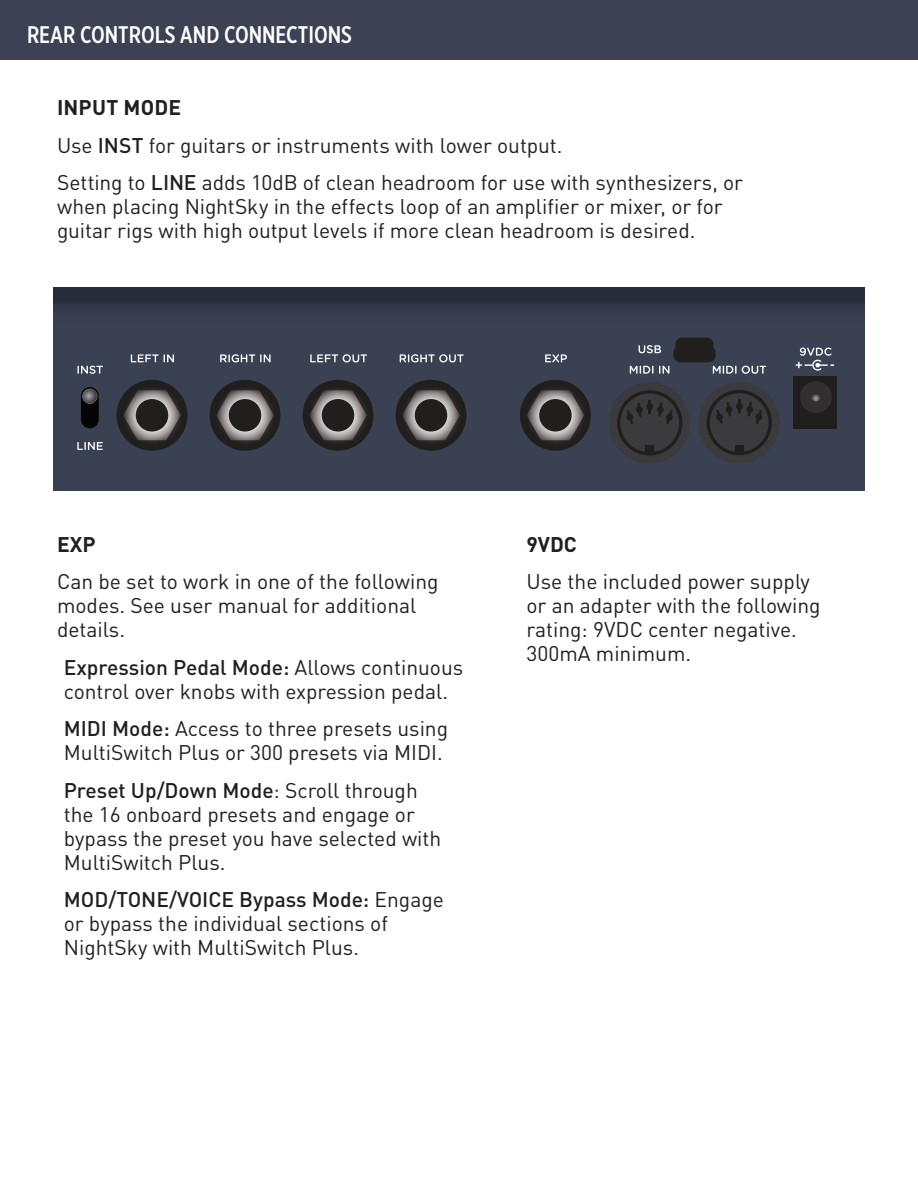
<style>
.page{position:relative;width:918px;height:1188px;background:#fff}
.page>*{position:absolute;margin:0;border:0;box-sizing:border-box;transform-origin:0 0}
.t1{font:500 24px "Gotham X Narrow";color:#fff}
.t2{font:21px/24px "DINOT";color:#231f20}
.t3{font:700 21px "DINOT";color:#231f20}
.s1{font-weight:500}
</style>
<div class="page">
<svg style="left:53px;top:287px;width:812px;height:204px;background:#373e4e"></svg>
<div style="left:117px;top:380px;width:70px;height:71px;background:#211e1e;border-radius:35px"></div>
<svg style="left:121px;top:384px;width:61px;height:62px"></svg>
<div style="left:136px;top:399px;width:32px;height:33px;background:#211e1e;border-radius:50%"></div>
<div style="left:210px;top:380px;width:70px;height:71px;background:#211e1e;border-radius:35px"></div>
<svg style="left:216px;top:390px;width:58px;height:50px"></svg>
<div style="left:229px;top:399px;width:32px;height:33px;background:#211e1e;border-radius:50%"></div>
<div style="left:303px;top:380px;width:70px;height:71px;background:#211e1e;border-radius:35px"></div>
<svg style="left:309px;top:390px;width:58px;height:50px"></svg>
<div style="left:322px;top:399px;width:32px;height:33px;background:#211e1e;border-radius:50%"></div>
<div style="left:396px;top:380px;width:70px;height:71px;background:#211e1e;border-radius:35px"></div>
<svg style="left:400px;top:384px;width:62px;height:62px"></svg>
<div style="left:415px;top:399px;width:32px;height:33px;background:#211e1e;border-radius:50%"></div>
<svg style="left:520px;top:380px;width:71px;height:71px"></svg>
<svg style="left:525px;top:384px;width:61px;height:62px;background:#595658"></svg>
<div style="left:539px;top:399px;width:33px;height:33px;background:#211e1e;border-radius:50%"></div>
<div style="left:794px;top:376px;width:43px;height:53px;background:#211e1e"></div>
<div style="left:800px;top:381px;width:32px;height:32px;background:#312f30;border-radius:50%"></div>
<svg style="left:812px;top:394px;width:8px;height:8px"></svg>
<div style="left:81px;top:387px;width:18px;height:41px;background:#050504;border-radius:9px"></div>
<svg style="left:82px;top:389px;width:15px;height:15px"></svg>
<div style="left:609px;top:382px;width:81px;height:82px;background:#3b3a3c;border-radius:50%"></div>
<svg style="left:617px;top:390px;width:65px;height:66px"></svg>
<div style="left:698px;top:382px;width:82px;height:82px;background:#3b3a3c;border-radius:50%"></div>
<svg style="left:707px;top:390px;width:65px;height:65px"></svg>
<svg style="left:131px;top:354px;width:43px;height:8px"></svg>
<svg style="left:220px;top:354px;width:51px;height:8px"></svg>
<svg style="left:310px;top:354px;width:57px;height:8px"></svg>
<svg style="left:400px;top:354px;width:64px;height:8px"></svg>
<svg style="left:545px;top:354px;width:22px;height:8px"></svg>
<svg style="left:630px;top:338px;width:136px;height:36px;background:#434854"></svg>
<svg style="left:78px;top:366px;width:25px;height:8px"></svg>
<svg style="left:77px;top:442px;width:26px;height:8px"></svg>
<svg style="left:796px;top:348px;width:38px;height:23px"></svg>
<div style="left:0;top:0;width:918px;height:60px;background:#3c4253"></div>
<p class="t1" style="left:27px;top:20px;width:326px">REAR CONTROLS AND CONNECTIONS</p>
<p class="t3" style="left:57px;top:94px;width:125px">INPUT MODE</p>
<p class="t2" style="left:57px;top:133px;width:507px">Use <span class="s1">INST</span> for guitars or instruments with lower output.</p>
<p class="t2" style="left:57px;top:170px;width:688px">Setting to <span class="s1">LINE</span> adds 10dB of clean headroom for use with synthesizers, or when placing NightSky in the effects loop of an amplifier or mixer, or for guitar rigs with high output levels if more clean headroom is desired.</p>
<p class="t3" style="left:57px;top:531px;width:40px">EXP</p>
<p class="t2" style="left:57px;top:570px;width:383px">Can be set to work in one of the following modes. See user manual for additional details.</p>
<p class="t2" style="left:64px;top:655px;width:401px"><span class="s1">Expression Pedal Mode:</span> Allows continuous control over knobs with expression pedal.</p>
<p class="t2" style="left:64px;top:717px;width:386px"><span class="s1">MIDI Mode:</span> Access to three presets using<br>MultiSwitch Plus or 300 presets via MIDI.</p>
<p class="t2" style="left:64px;top:778px;width:379px"><span class="s1">Preset Up/Down Mode</span>: Scroll through the 16 onboard presets and engage or bypass the preset you have selected with<br>MultiSwitch Plus.</p>
<p class="t2" style="left:64px;top:888px;width:382px"><span class="s1">MOD/TONE/VOICE Bypass Mode:</span> Engage or bypass the individual sections of<br>NightSky with MultiSwitch Plus.</p>
<p class="t3" style="left:526px;top:531px;width:52px">9VDC</p>
<p class="t2" style="left:526px;top:570px;width:296px">Use the included power supply or an adapter with the following rating: 9VDC center negative.<br>300mA minimum.</p>
</div>
